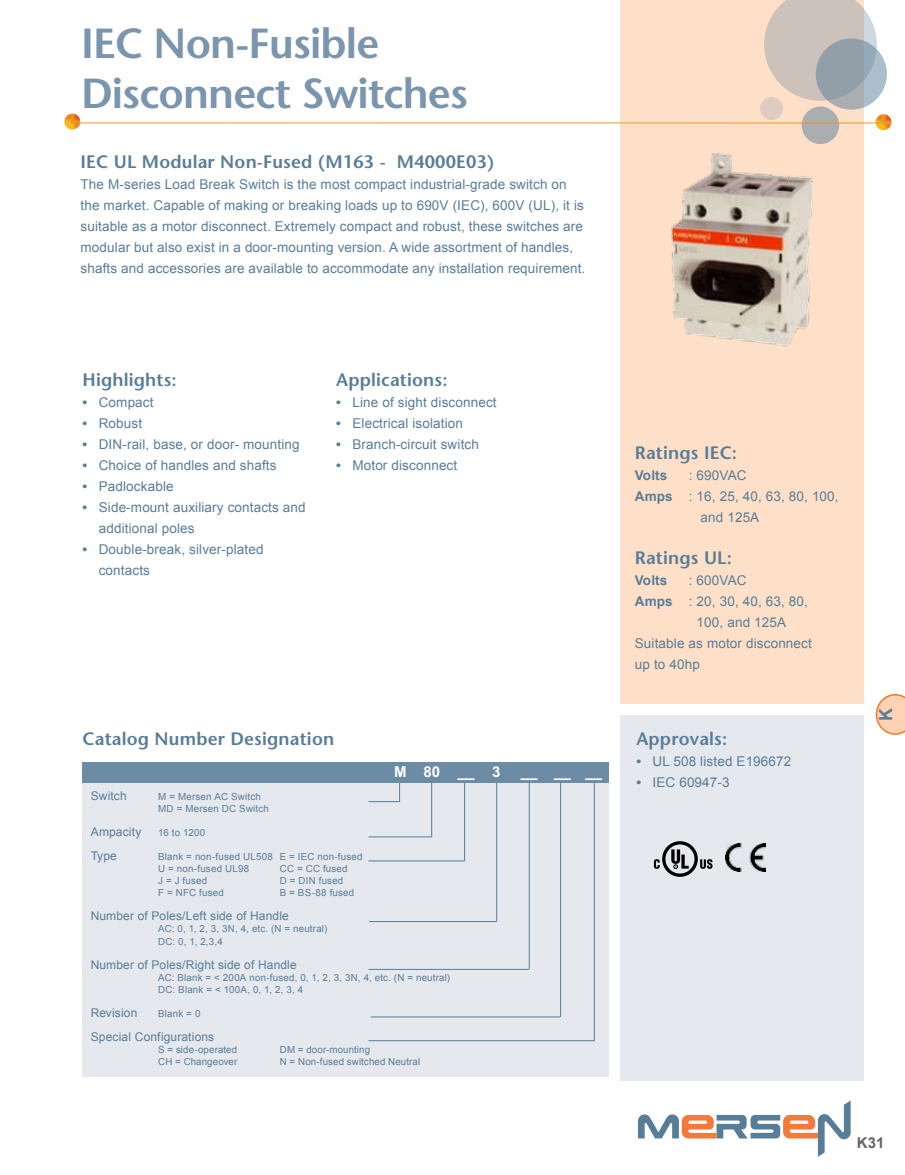
<style>
.page{position:relative;width:905px;height:1175px;background:#fff}
.page>*{position:absolute;margin:0;border:0;box-sizing:border-box;transform-origin:0 0}
.t1{font:600 42px/50.4px "Stone Sans Std";letter-spacing:-.02em;color:#7a95ad}
.t2{font:600 18px "Stone Sans Std";letter-spacing:.01em;color:#587d98}
.t3{font:700 18px "Arial";color:#587d98}
.t4{font:700 15px "Arial";color:#fff}
.t5{font:700 15px "Arial";color:#636466}
.t6{font:13.5px/21px "Arial";letter-spacing:.01em;color:#587d98}
.t7{font:700 13.5px "Arial";letter-spacing:.01em;color:#587d98}
.t8{font:12px "Arial";letter-spacing:.01em;color:#587d98}
.t9{font:9.75px/12px "Arial";letter-spacing:.015em;color:#587d98}
.s1{font-weight:700}
</style>
<div class="page">
<div style="left:620px;top:0;width:243px;height:703px;background:#fee0c9"></div>
<div style="left:620px;top:714px;width:243px;height:366px;background:#e5e8ed"></div>
<svg style="left:764px;top:0;width:112px;height:101px;background:#d3c8bf"></svg>
<svg style="left:815px;top:38px;width:71px;height:72px;background:#9ba8b2"></svg>
<div style="left:801px;top:106px;width:38px;height:38px;background:linear-gradient(to right,#afb0b1,#abaeb0);border-radius:50%"></div>
<div style="left:760px;top:97px;width:23px;height:23px;background:#ddccbf;border-radius:50%"></div>
<svg style="left:638px;top:1101px;width:212px;height:55px"></svg>
<svg style="left:875px;top:694px;width:29px;height:40px"></svg>
<svg style="left:875px;top:114px;width:16px;height:16px"></svg>
<hr style="left:79px;top:122px;width:801px;height:1px;background:#ee9321">
<svg style="left:64px;top:114px;width:16px;height:16px"></svg>
<img style="left:725px;top:843px;width:40px;height:28px">
<svg style="left:654px;top:841px;width:58px;height:36px"></svg>
<div style="left:82px;top:762px;width:527px;height:314px;background:#e5e8ed"></div>
<hr style="left:464px;top:782px;width:1px;height:79px;background:#587d98">
<hr style="left:368px;top:801px;width:32px;height:1px;background:#587d98">
<svg style="left:399px;top:783px;width:1px;height:18px"></svg>
<hr style="left:368px;top:860px;width:97px;height:1px;background:#587d98">
<hr style="left:496px;top:782px;width:1px;height:139px;background:#587d98">
<hr style="left:369px;top:921px;width:128px;height:1px;background:#587d98">
<hr style="left:371px;top:1016px;width:189px;height:1px;background:#587d98">
<div style="left:82px;top:762px;width:527px;height:21px;background:#6c8ba4"></div>
<hr style="left:368px;top:836px;width:64px;height:1px;background:#587d98">
<hr style="left:431px;top:783px;width:1px;height:54px;background:#587d98">
<hr style="left:529px;top:782px;width:1px;height:187px;background:#587d98">
<hr style="left:368px;top:969px;width:161px;height:1px;background:#587d98">
<hr style="left:368px;top:1040px;width:226px;height:1px;background:#587d98">
<hr style="left:560px;top:782px;width:1px;height:235px;background:#587d98">
<hr style="left:594px;top:783px;width:1px;height:258px;background:#587d98">
<img style="left:670px;top:153px;width:143px;height:194px">
<h1 class="t1" style="left:81px;top:18px;width:388px">IEC Non-Fusible<br>Disconnect Switches</h1>
<h2 class="t2" style="left:81px;top:151px;width:415px">IEC UL Modular Non-Fused (M163 - M4000E03)</h2>
<p class="t6" style="left:81px;top:174px;width:506px">The M-series Load Break Switch is the most compact industrial-grade switch on the market. Capable of making or breaking loads up to 690V (IEC), 600V (UL), it is suitable as a motor disconnect. Extremely compact and robust, these switches are modular but also exist in a door-mounting version. A wide assortment of handles, shafts and accessories are available to accommodate any installation requirement.</p>
<h2 class="t2" style="left:82px;top:369px;width:96px">Highlights:</h2>
<p class="t6" style="left:83px;top:392px;width:73px"><span class="s1">•</span> Compact</p>
<p class="t6" style="left:83px;top:413px;width:61px"><span class="s1">•</span> Robust</p>
<p class="t6" style="left:83px;top:434px;width:219px"><span class="s1">•</span> DIN-rail, base, or door- mounting</p>
<p class="t6" style="left:83px;top:455px;width:195px"><span class="s1">•</span> Choice of handles and shafts</p>
<p class="t6" style="left:83px;top:476px;width:93px"><span class="s1">•</span> Padlockable</p>
<p class="t6" style="left:99px;top:497px;width:208px;text-indent:-16px"><span class="s1">•</span> Side-mount auxiliary contacts and additional poles</p>
<p class="t6" style="left:99px;top:539px;width:166px;text-indent:-16px"><span class="s1">•</span> Double-break, silver-plated contacts</p>
<h2 class="t2" style="left:336px;top:369px;width:113px">Applications:</h2>
<p class="t6" style="left:336px;top:392px;width:162px"><span class="s1">•</span> Line of sight disconnect</p>
<p class="t6" style="left:336px;top:413px;width:128px"><span class="s1">•</span> Electrical isolation</p>
<p class="t6" style="left:336px;top:434px;width:144px"><span class="s1">•</span> Branch-circuit switch</p>
<p class="t6" style="left:336px;top:455px;width:123px"><span class="s1">•</span> Motor disconnect</p>
<h2 class="t2" style="left:82px;top:728px;width:253px">Catalog Number Designation</h2>
<p class="t8" style="left:91px;top:788px;width:38px">Switch</p>
<p class="t9" style="left:158px;top:791px;width:112px">M = Mersen AC Switch<br>MD = Mersen DC Switch</p>
<p class="t8" style="left:91px;top:824px;width:52px">Ampacity</p>
<p class="t9" style="left:158px;top:827px;width:49px">16 to 1200</p>
<p class="t8" style="left:91px;top:848px;width:28px">Type</p>
<p class="t9" style="left:158px;top:851px;width:206px">Blank = non-fused UL508 E = IEC non-fused<br>U = non-fused UL98</p>
<p class="t9" style="left:280px;top:863px;width:69px">CC = CC fused</p>
<p class="t4" style="left:394px;top:761px;width:108px">M 80 __ 3</p>
<p class="t9" style="left:158px;top:875px;width:51px">J = J fused</p>
<p class="t9" style="left:280px;top:875px;width:65px">D = DIN fused</p>
<p class="t9" style="left:158px;top:887px;width:67px">F = NFC fused</p>
<p class="t9" style="left:280px;top:887px;width:76px">B = BS-88 fused</p>
<p class="t8" style="left:91px;top:908px;width:200px">Number of Poles/Left side of Handle</p>
<p class="t9" style="left:158px;top:923px;width:171px">AC: 0, 1, 2, 3, 3N, 4, etc. (N = neutral)<br>DC: 0, 1, 2,3,4</p>
<p class="t8" style="left:91px;top:956px;width:207px">Number of Poles/Right side of Handle</p>
<p class="t9" style="left:158px;top:971px;width:293px">AC: Blank = &lt; 200A non-fused, 0, 1, 2, 3, 3N, 4, etc. (N = neutral)<br>DC: Blank = &lt; 100A, 0, 1, 2, 3, 4</p>
<p class="t8" style="left:91px;top:1004px;width:48px">Revision</p>
<p class="t9" style="left:158px;top:1007px;width:44px">Blank = 0</p>
<p class="t8" style="left:91px;top:1028px;width:125px">Special Configurations</p>
<p class="t9" style="left:158px;top:1043px;width:80px">S = side-operated</p>
<p class="t9" style="left:280px;top:1043px;width:92px">DM = door-mounting</p>
<p class="t9" style="left:158px;top:1055px;width:81px">CH = Changeover</p>
<p class="t9" style="left:280px;top:1055px;width:142px">N = Non-fused switched Neutral</p>
<p class="t4" style="left:521px;top:761px;width:83px">__ __ __</p>
<h2 class="t2" style="left:634px;top:441px;width:104px">Ratings IEC:</h2>
<p class="t7" style="left:634px;top:466px;width:34px">Volts</p>
<p class="t6" style="left:688px;top:464px;width:59px">: 690VAC</p>
<p class="t6" style="left:634px;top:485px;width:205px"><span class="s1">Amps</span> : 16, 25, 40, 63, 80, 100,</p>
<p class="t6" style="left:700px;top:506px;width:60px">and 125A</p>
<h2 class="t2" style="left:634px;top:547px;width:99px">Ratings UL:</h2>
<p class="t7" style="left:634px;top:571px;width:34px">Volts</p>
<p class="t6" style="left:688px;top:570px;width:59px">: 600VAC</p>
<p class="t6" style="left:634px;top:591px;width:175px"><span class="s1">Amps</span> : 20, 30, 40, 63, 80,</p>
<p class="t6" style="left:696px;top:612px;width:91px">100, and 125A</p>
<p class="t6" style="left:634px;top:633px;width:178px">Suitable as motor disconnect</p>
<p class="t6" style="left:634px;top:654px;width:67px">up to 40hp</p>
<h2 class="t2" style="left:636px;top:728px;width:92px">Approvals:</h2>
<p class="t6" style="left:636px;top:751px;width:156px"><span class="s1">•</span> UL 508 listed E196672</p>
<p class="t6" style="left:636px;top:772px;width:95px"><span class="s1">•</span> IEC 60947-3</p>
<h2 class="t3" style="left:873px;top:721px;width:14px;rotate:-90deg">K</h2>
<p class="t5" style="left:856px;top:1133px;width:29px">K31</p>
</div>
